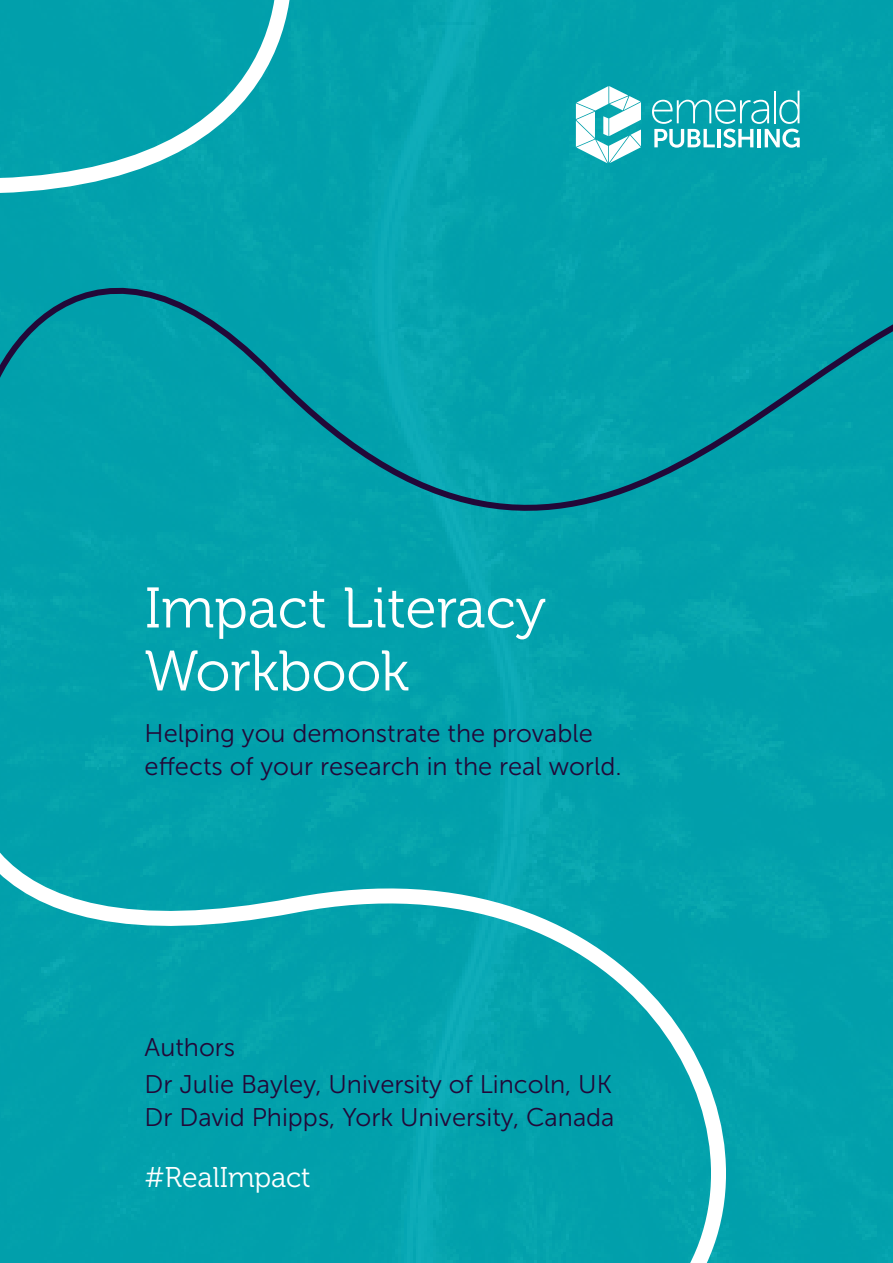
<style>
.page{position:relative;width:893px;height:1263px;background:#fff}
.page>*{position:absolute;margin:0;border:0;box-sizing:border-box;transform-origin:0 0}
.t1{font:57px/63px "Museo 300";color:#fff}
.t2{font:28.5px "Museo 300";color:#fff}
.t3{font:25.5px/33px "Museo Sans 300";color:#220838}
</style>
<div class="page">
<div style="left:302px;top:0;width:591px;height:1263px;background:#02a0ac"></div>
<div style="left:0;top:166px;width:893px;height:544px;background:#02a0ac"></div>
<svg style="left:0;top:0;width:302px;height:218px;background:#17a8b2"></svg>
<svg style="left:0;top:682px;width:799px;height:581px;background:#0ba4af"></svg>
<svg style="left:652px;top:91px;width:148px;height:57px"></svg>
<svg style="left:576px;top:86px;width:65px;height:77px"></svg>
<h1 class="t1" style="left:145px;top:577px;width:403px">Impact Literacy<br>Workbook</h1>
<p class="t3" style="left:145px;top:717px;width:478px">Helping you demonstrate the provable effects of your research in the real world.</p>
<p class="t3" style="left:145px;top:1029px;width:469px;line-height:37.2px">Authors<br>Dr Julie Bayley, University of Lincoln, UK</p>
<p class="t3" style="left:145px;top:1101px;width:471px">Dr David Phipps, York University, Canada</p>
<p class="t2" style="left:145px;top:1161px;width:168px">#RealImpact</p>
</div>
